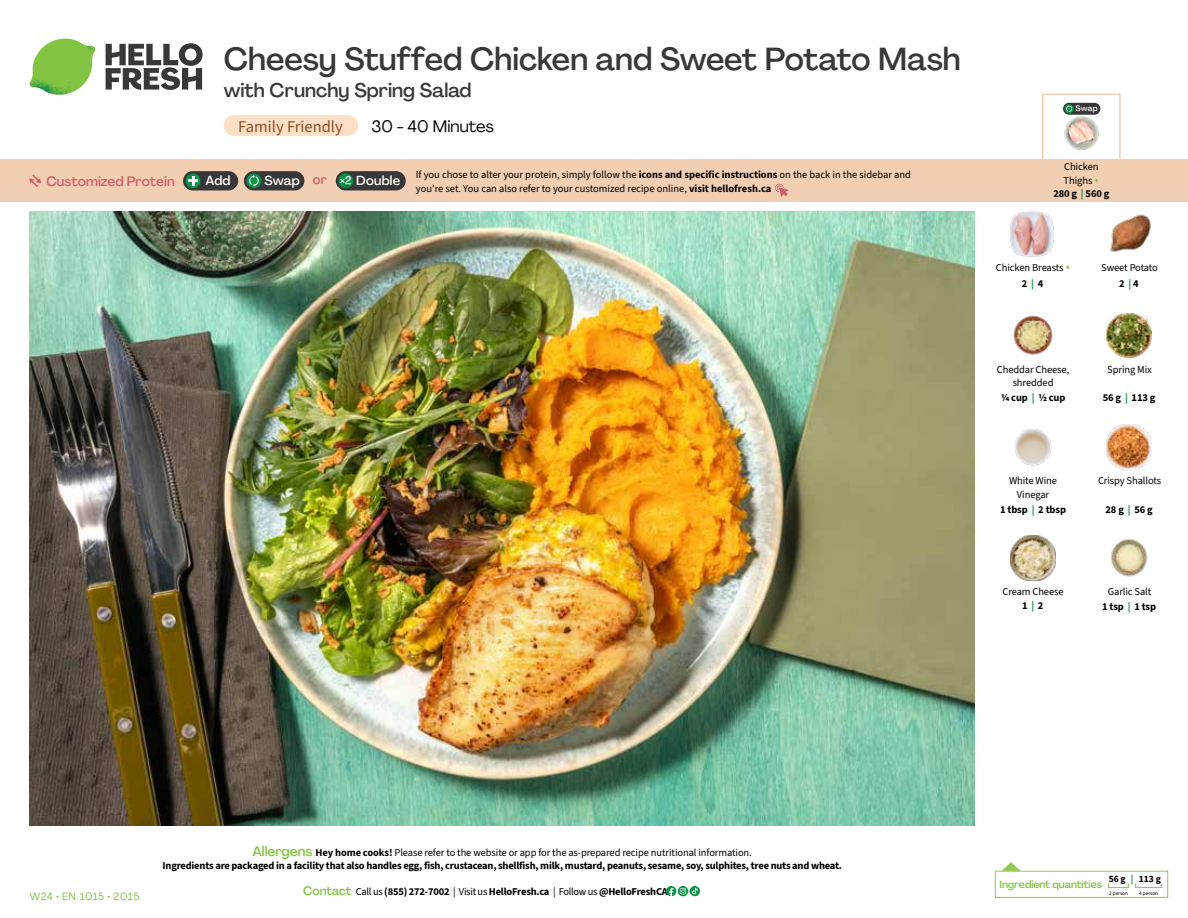
<style>
.page{position:relative;width:1188px;height:918px;background:#fff}
.page>*{position:absolute;margin:0;border:0;box-sizing:border-box;transform-origin:0 0}
.t1{font:500 31.5px "Agrandir";letter-spacing:-.005em;color:#383839}
.t2{font:500 19.5px "Agrandir";color:#383839}
.t3{font:16.5px "Source Sans 3";color:#8e4b25}
.t4{font:16.5px "Agrandir";color:#000}
.t5{font:500 13.5px "Agrandir";color:#d15f6a}
.t6{font:500 12.9px "Agrandir";letter-spacing:.015em;color:#fff}
.t7{font:700 10.5px/13.5px "Source Sans 3";letter-spacing:-.02em;color:#000;text-align:center}
.t8{font:10.5px/13.5px "Source Sans 3";letter-spacing:-.01em;color:#000;text-align:center}
.t9{font:500 10.5px "Agrandir";letter-spacing:-.01em;color:#82c341}
.t10{font:10.5px "Agrandir";letter-spacing:.05em;color:#82c341}
.t11{font:700 9.6px "Source Sans 3";color:#000}
.t12{font:500 7.95px "Agrandir";color:#fff}
.t13{font:5.25px "Source Sans 3";letter-spacing:-.01em;color:#000}
.s1{color:#d15f6a}
.s2{font-weight:700}
.s3{color:#8cba42}
.s4{font-weight:700;color:#0b9446}
.s5{color:#0b9446}
.s6{font-family:"Agrandir";font-weight:500;font-size:13.5px;color:#82c341}
.s7{font-weight:400}
.s8{font-family:"Agrandir";font-weight:500;font-size:12px;color:#82c341}
</style>
<div class="page">
<svg style="left:106px;top:43px;width:97px;height:47px"></svg>
<svg style="left:34px;top:39px;width:59px;height:38px"></svg>
<img style="left:65px;top:39px;width:30px;height:25px">
<img style="left:33px;top:60px;width:56px;height:10px">
<img style="left:29px;top:64px;width:58px;height:31px">
<img style="left:64px;top:70px;width:25px;height:24px">
<img style="left:1013px;top:315px;width:40px;height:40px">
<img style="left:1106px;top:313px;width:46px;height:46px">
<img style="left:1014px;top:428px;width:38px;height:38px">
<img style="left:1106px;top:425px;width:46px;height:45px">
<img style="left:30px;top:211px;width:945px;height:615px">
<svg style="left:690px;top:886px;width:10px;height:10px"></svg>
<svg style="left:666px;top:886px;width:32px;height:10px"></svg>
<svg style="left:1002px;top:862px;width:19px;height:9px"></svg>
<div style="left:995px;top:871px;width:173px;height:27px;border:1px solid #91c84e"></div>
<div style="left:1108px;top:883px;width:21px;height:5px;border:1px solid #91c84e"></div>
<div style="left:1135px;top:883px;width:27px;height:5px;border:1px solid #91c84e"></div>
<img style="left:1011px;top:536px;width:45px;height:45px">
<img style="left:1110px;top:538px;width:38px;height:39px">
<img style="left:1110px;top:214px;width:41px;height:38px">
<img style="left:1010px;top:212px;width:44px;height:45px">
<div style="left:0;top:160px;width:1188px;height:42px;background:#f2cfb3"></div>
<svg style="left:29px;top:174px;width:12px;height:13px"></svg>
<div style="left:336px;top:171px;width:70px;height:19px;background:#383839;border-radius:10px"></div>
<svg style="left:338px;top:173px;width:15px;height:15px"></svg>
<div style="left:341px;top:180px;width:11px;height:11px;background:#000;opacity:.35"></div>
<svg style="left:339px;top:176px;width:12px;height:8px"></svg>
<div style="left:244px;top:171px;width:60px;height:19px;background:#383839;border-radius:10px"></div>
<div style="left:247px;top:173px;width:14px;height:15px;background:#0b9446;border-radius:50%"></div>
<svg style="left:249px;top:175px;width:10px;height:12px"></svg>
<div style="left:183px;top:171px;width:55px;height:19px;background:#383839;border-radius:10px"></div>
<div style="left:186px;top:173px;width:14px;height:15px;background:#0b9446;border-radius:50%"></div>
<svg style="left:188px;top:176px;width:10px;height:10px"></svg>
<svg style="left:775px;top:183px;width:13px;height:14px"></svg>
<div style="left:1042px;top:94px;width:79px;height:69px;border:2px solid #f2cfb3"></div>
<img style="left:1064px;top:112px;width:36px;height:38px">
<div style="left:1063px;top:103px;width:37px;height:12px;background:#383839;border-radius:6px"></div>
<svg style="left:1065px;top:104px;width:9px;height:9px"></svg>
<svg style="left:1066px;top:105px;width:6px;height:7px"></svg>
<div style="left:224px;top:115px;width:134px;height:21px;background:#fee0c6;border-radius:10px"></div>
<h1 class="t1" style="left:224px;top:40px;width:739px">Cheesy Stuffed Chicken and Sweet Potato Mash</h1>
<h2 class="t2" style="left:224px;top:79px;width:249px">with Crunchy Spring Salad</h2>
<h3 class="t4" style="left:372px;top:116px;width:124px">30 - 40 Minutes</h3>
<h3 class="t3" style="left:238px;top:116px;width:106px">Family Friendly</h3>
<p class="t5" style="left:46px;top:173px;width:130px">Customized Protein</p>
<p class="t6" style="left:205px;top:172px;width:27px">Add</p>
<p class="t6" style="left:264px;top:172px;width:64px">Swap <span class="s1">or</span></p>
<p class="t6" style="left:356px;top:172px;width:45px">Double</p>
<p class="t8" style="left:416px;top:168px;width:497px;text-align:left">If you chose to alter your protein, simply follow the <span class="s2">icons and specific instructions</span> on the back in the sidebar and you're set. You can also refer to your customized recipe online, <span class="s2">visit hellofresh.ca</span></p>
<p class="t12" style="left:1076px;top:104px;width:24px">Swap</p>
<p class="t8" style="left:1053px;top:160px;width:58px">Chicken<br>Thighs <span class="s3">▲<br></span><span class="s2">280 g</span> <span class="s4">|</span> <span class="s2">560 g</span></p>
<p class="t8" style="left:996px;top:259px;width:76px;line-height:16.4px">Chicken Breasts <span class="s3">▲<br></span><span class="s2">2</span> <span class="s4">|</span> <span class="s2">4</span></p>
<p class="t8" style="left:1101px;top:259px;width:58px;line-height:16.2px">Sweet Potato<br><span class="s2">2</span> <span class="s4">|</span> <span class="s2">4</span></p>
<p class="t8" style="left:997px;top:362px;width:74px">Cheddar Cheese, shredded</p>
<p class="t7" style="left:1001px;top:391px;width:66px">1/4 cup <span class="s5">|</span> 1/2 cup</p>
<p class="t8" style="left:1009px;top:474px;width:50px">White Wine<br>Vinegar</p>
<p class="t7" style="left:1000px;top:503px;width:67px">1 tbsp <span class="s5">|</span> 2 tbsp</p>
<p class="t8" style="left:1107px;top:362px;width:46px">Spring Mix</p>
<p class="t7" style="left:1103px;top:391px;width:54px">56 g <span class="s5">|</span> 113 g</p>
<p class="t8" style="left:1098px;top:474px;width:65px">Crispy Shallots</p>
<p class="t7" style="left:1106px;top:503px;width:49px">28 g <span class="s5">|</span> 56 g</p>
<p class="t8" style="left:1002px;top:584px;width:63px;line-height:14.5px">Cream Cheese<br><span class="s2">1</span> <span class="s4">|</span> <span class="s2">2</span></p>
<p class="t8" style="left:1102px;top:584px;width:55px;line-height:14.9px">Garlic Salt<br><span class="s2">1 tsp</span> <span class="s4">|</span> <span class="s2">1 tsp</span></p>
<p class="t10" style="left:30px;top:890px;width:111px">W24 • EN 1015 • 2015</p>
<p class="t7" style="left:163px;top:846px;width:681px"><span class="s6">Allergens</span> Hey home cooks! <span class="s7">Please refer to the website or app for the as-prepared recipe nutritional information.<br></span>Ingredients are packaged in a facility that also handles egg, fish, crustacean, shellfish, milk, mustard, peanuts, sesame, soy, sulphites, tree nuts and wheat.</p>
<p class="t7" style="left:303px;top:886px;width:366px"><span class="s8">Contact</span> <span class="s7">Call us</span> (855) 272-7002 <span class="s7">| Visit us</span> HelloFresh.ca <span class="s7">| Follow us</span> @HelloFreshCA</p>
<p class="t11" style="left:1109px;top:872px;width:54px">56 g <span class="s5">|</span> 113 g</p>
<p class="t13" style="left:1109px;top:890px;width:20px">2 person</p>
<p class="t13" style="left:1139px;top:890px;width:20px">4 person</p>
<p class="t9" style="left:1000px;top:878px;width:104px">Ingredient quantities</p>
</div>
